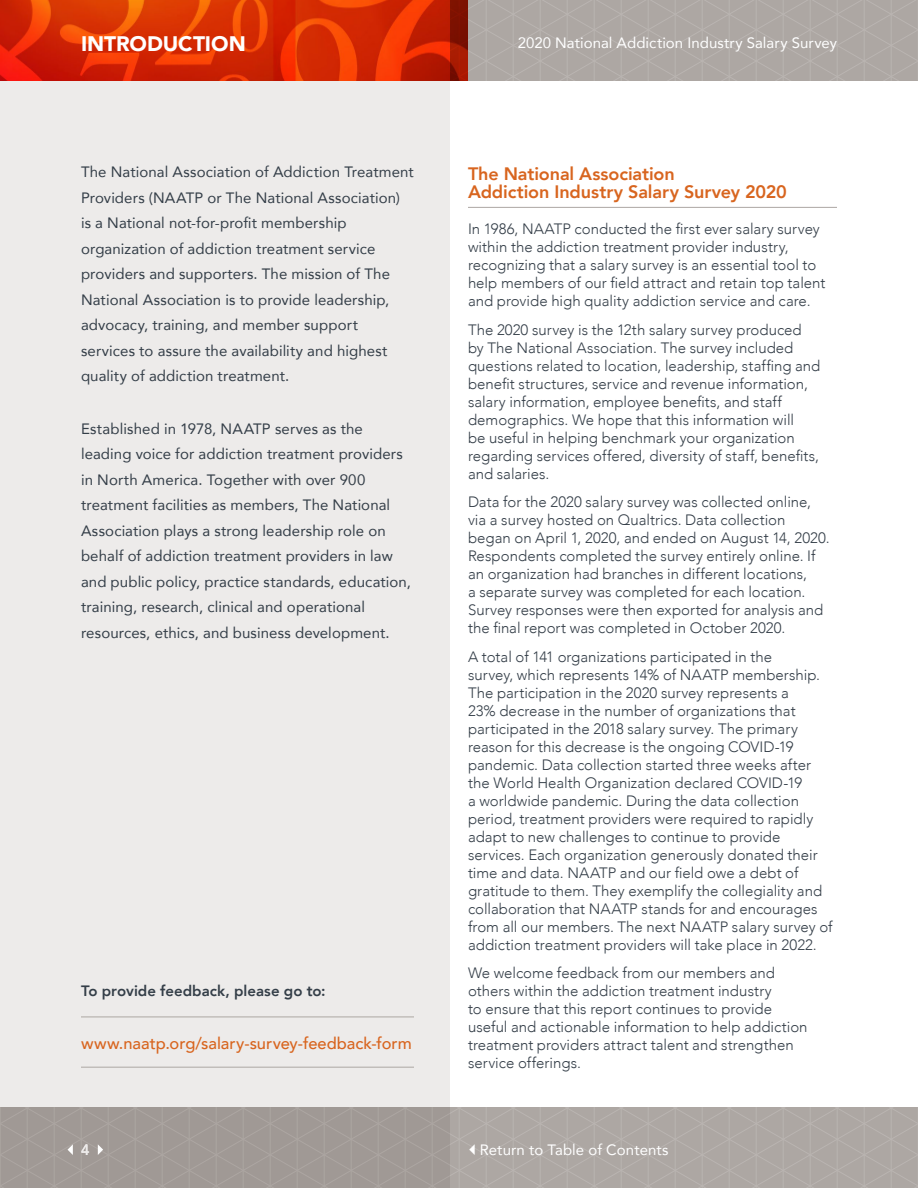
<style>
.page{position:relative;width:918px;height:1188px;background:#fff}
.page>*{position:absolute;margin:0;border:0;box-sizing:border-box;transform-origin:0 0}
.t1{font:900 21px "Avenir";letter-spacing:-.005em;color:#fff}
.t2{font:800 18px/18px "Avenir";letter-spacing:-.005em;color:#d8651f}
.t3{font:500 16.5px "Avenir";color:#d8651f}
.t4{font:300 15px/18px "Avenir";color:#343e48}
.t5{font:15px/25.5px "Avenir";letter-spacing:.005em;color:#343e48}
.t6{font:15px "Avenir";letter-spacing:.005em;color:#fff}
.t7{font:800 15px "Avenir";letter-spacing:.005em;color:#343e48}
</style>
<div class="page">
<svg style="left:468px;top:0;width:450px;height:81px;background:#b0aaa6"></svg>
<img style="left:0;top:0;width:468px;height:81px">
<hr style="left:468px;top:207px;width:369px;height:1px;background:#ada7a3">
<div style="left:0;top:81px;width:450px;height:1107px;background:#edebea"></div>
<hr style="left:81px;top:1017px;width:333px;height:1px;background:#ada7a3">
<hr style="left:81px;top:1067px;width:333px;height:1px;background:#ada7a3">
<svg style="left:0;top:1107px;width:918px;height:81px;background:#aaa39f"></svg>
<h1 class="t1" style="left:81px;top:26px;width:166px">INTRODUCTION</h1>
<p class="t5" style="left:81px;top:159px;width:334px">The National Association of Addiction Treatment Providers (NAATP or The National Association)<br>is a National not-for-profit membership organization of addiction treatment service providers and supporters. The mission of The National Association is to provide leadership, advocacy, training, and member support services to assure the availability and highest quality of addiction treatment.</p>
<p class="t5" style="left:81px;top:415px;width:332px">Established in 1978, NAATP serves as the leading voice for addiction treatment providers in North America. Together with over 900 treatment facilities as members, The National Association plays a strong leadership role on behalf of addiction treatment providers in law and public policy, practice standards, education, training, research, clinical and operational resources, ethics, and business development.</p>
<p class="t7" style="left:81px;top:979px;width:246px">To provide feedback, please go to:</p>
<p class="t3" style="left:81px;top:1029px;width:332px">www.naatp.org/salary-survey-feedback-form</p>
<p class="t6" style="left:81px;top:1138px;width:10px">4</p>
<p class="t6" style="left:518px;top:31px;width:321px">2020 National Addiction Industry Salary Survey</p>
<p class="t2" style="left:468px;top:165px;width:320px">The National Association<br>Addiction Industry Salary Survey 2020</p>
<p class="t4" style="left:468px;top:220px;width:359px">In 1986, NAATP conducted the first ever salary survey within the addiction treatment provider industry, recognizing that a salary survey is an essential tool to help members of our field attract and retain top talent and provide high quality addiction service and care.</p>
<p class="t4" style="left:468px;top:320px;width:354px">The 2020 survey is the 12th salary survey produced by The National Association. The survey included questions related to location, leadership, staffing and benefit structures, service and revenue information, salary information, employee benefits, and staff demographics. We hope that this information will<br>be useful in helping benchmark your organization regarding services offered, diversity of staff, benefits, and salaries.</p>
<p class="t4" style="left:468px;top:493px;width:363px">Data for the 2020 salary survey was collected online, via a survey hosted on Qualtrics. Data collection began on April 1, 2020, and ended on August 14, 2020.<br>Respondents completed the survey entirely online. If an organization had branches in different locations,<br>a separate survey was completed for each location.<br>Survey responses were then exported for analysis and the final report was completed in October 2020.</p>
<p class="t4" style="left:468px;top:647px;width:366px">A total of 141 organizations participated in the<br>survey, which represents 14% of NAATP membership.<br>The participation in the 2020 survey represents a<br>23% decrease in the number of organizations that participated in the 2018 salary survey. The primary reason for this decrease is the ongoing COVID-19 pandemic. Data collection started three weeks after the World Health Organization declared COVID-19<br>a worldwide pandemic. During the data collection period, treatment providers were required to rapidly adapt to new challenges to continue to provide services. Each organization generously donated their time and data. NAATP and our field owe a debt of gratitude to them. They exemplify the collegiality and collaboration that NAATP stands for and encourages from all our members. The next NAATP salary survey of addiction treatment providers will take place in 2022.</p>
<p class="t4" style="left:468px;top:964px;width:341px">We welcome feedback from our members and others within the addiction treatment industry<br>to ensure that this report continues to provide useful and actionable information to help addiction treatment providers attract talent and strengthen service offerings.</p>
<p class="t6" style="left:480px;top:1138px;width:190px">Return to Table of Contents</p>
</div>
